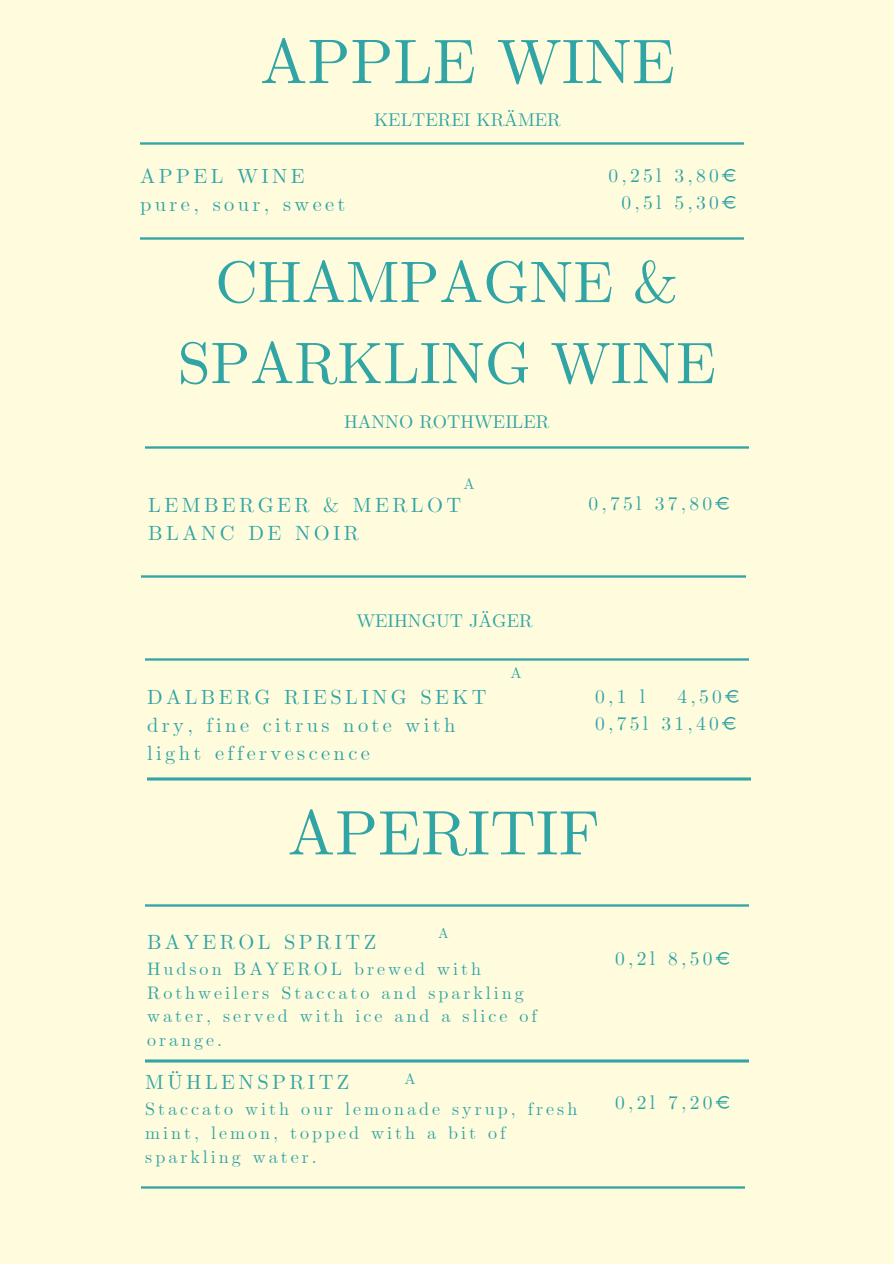
<style>
.page{position:relative;width:894px;height:1264px;background:#fff}
.page>*{position:absolute;margin:0;border:0;box-sizing:border-box;transform-origin:0 0}
.t1{font:63.15px "CMU Serif";color:#31a4a6}
.t2{font:58.65px/81px "CMU Serif";color:#31a4a6;text-align:center}
.t3{font:20.55px/28.2px "CMU Serif";letter-spacing:.165em;color:#31a4a6}
.t4{font:20.4px/28.2px "CMU Serif";letter-spacing:.17em;color:#31a4a6}
.t5{font:19.5px/27px "CMU Serif";letter-spacing:.165em;color:#31a4a6;text-align:right}
.t6{font:18.3px "CMU Serif";color:#31a4a6}
.t7{font:18px/23.7px "CMU Serif";letter-spacing:.17em;color:#31a4a6}
.t8{font:15px "CMU Serif";color:#31a4a6}
.t9{font:14.25px "CMU Serif";color:#31a4a6}
</style>
<div class="page">
<div style="left:0;top:0;width:893px;height:1263px;background:#fffcdd"></div>
<img style="left:140px;top:142px;width:603px;height:3px">
<img style="left:140px;top:237px;width:603px;height:2px">
<img style="left:145px;top:446px;width:603px;height:3px">
<img style="left:145px;top:658px;width:603px;height:2px">
<img style="left:147px;top:777px;width:603px;height:3px">
<img style="left:145px;top:904px;width:603px;height:2px">
<img style="left:145px;top:1059px;width:603px;height:3px">
<img style="left:141px;top:1186px;width:603px;height:2px">
<img style="left:142px;top:575px;width:603px;height:3px">
<p class="t1" style="left:260px;top:24px;width:416px">APPLE WINE</p>
<p class="t6" style="left:374px;top:109px;width:188px">KELTEREI KRÄMER</p>
<h3 class="t4" style="left:140px;top:163px;width:207px">APPEL WINE pure, sour, sweet</h3>
<h3 class="t5" style="left:608px;top:163px;width:129px">0,25l 3,80€<br>0,5l 5,30€</h3>
<h4 class="t2" style="left:178px;top:245px;width:539px">CHAMPAGNE &amp;<br>SPARKLING WINE</h4>
<p class="t6" style="left:344px;top:411px;width:207px">HANNO ROTHWEILER</p>
<p class="t8" style="left:463px;top:475px;width:13px">A</p>
<h2 class="t3" style="left:148px;top:492px;width:314px">LEMBERGER &amp; MERLOT<br>BLANC DE NOIR</h2>
<p class="t6" style="left:356px;top:610px;width:178px">WEIHNGUT JÄGER</p>
<h3 class="t4" style="left:147px;top:684px;width:341px">DALBERG RIESLING SEKT dry, fine citrus note with light effervescence</h3>
<p class="t8" style="left:510px;top:664px;width:13px">A</p>
<h1 class="t5" style="left:588px;top:491px;width:142px">0,75l 37,80€</h1>
<p class="t5" style="left:595px;top:684px;width:51px">0,1 l</p>
<p class="t5" style="left:595px;top:684px;width:145px">4,50€<br>0,75l 31,40€</p>
<h4 class="t1" style="left:287px;top:795px;width:313px">APERITIF</h4>
<h3 class="t9" style="left:438px;top:924px;width:12px">A</h3>
<h4 class="t3" style="left:147px;top:929px;width:231px">BAYEROL SPRITZ</h4>
<p class="t7" style="left:147px;top:958px;width:391px">Hudson BAYEROL brewed with<br>Rothweilers Staccato and sparkling water, served with ice and a slice of orange.</p>
<p class="t3" style="left:145px;top:1069px;width:206px">MÜHLENSPRITZ</p>
<h1 class="t7" style="left:145px;top:1098px;width:433px">Staccato with our lemonade syrup, fresh mint, lemon, topped with a bit of sparkling water.</h1>
<p class="t8" style="left:404px;top:1070px;width:13px">A</p>
<p class="t5" style="left:615px;top:946px;width:116px">0,2l 8,50€</p>
<h3 class="t5" style="left:615px;top:1089px;width:116px">0,2l 7,20€</h3>
</div>
